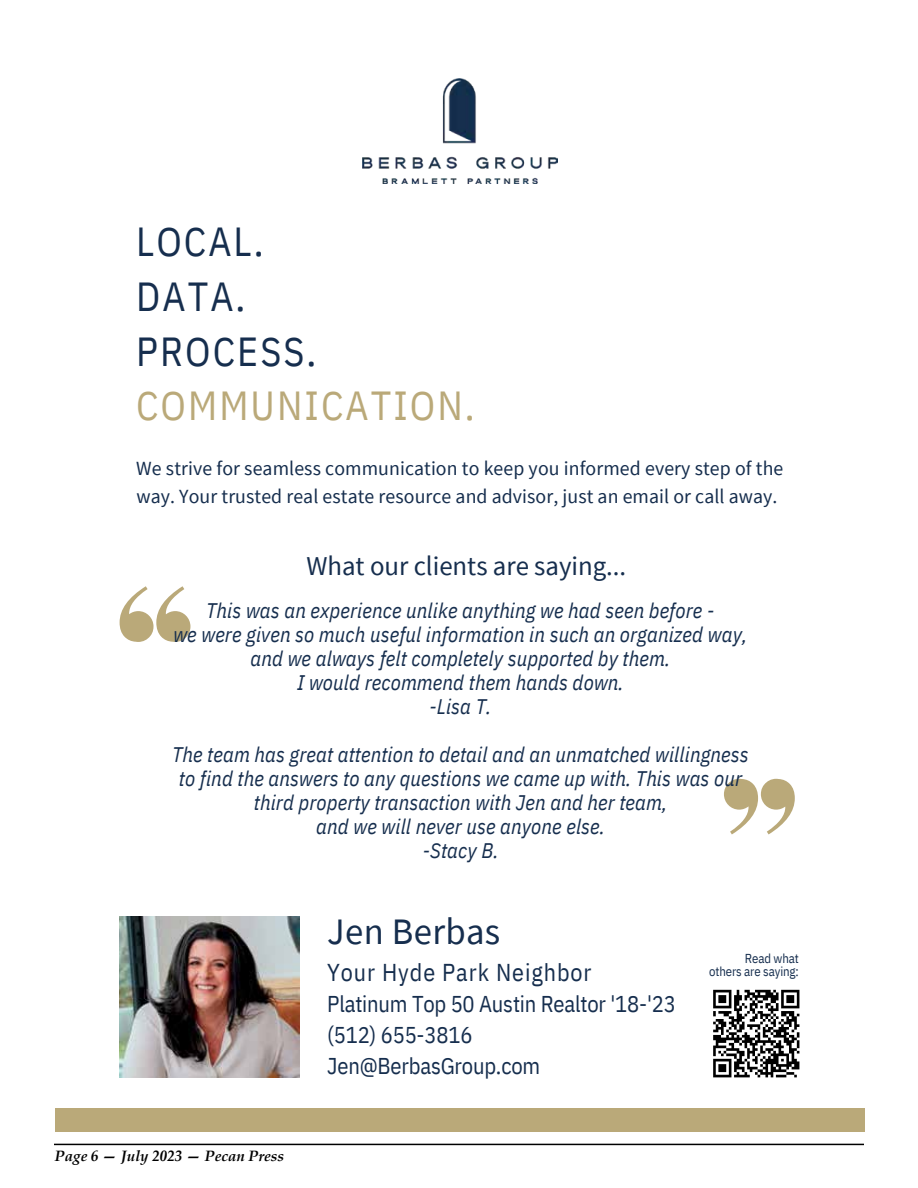
<style>
.page{position:relative;width:918px;height:1188px;background:#fff}
.page>*{position:absolute;margin:0;border:0;box-sizing:border-box;transform-origin:0 0}
.t1{font:40.5px/54.8px "IBM Plex Sans Cond";letter-spacing:.05em;color:#162e4e}
.t2{font:40.5px "IBM Plex Sans Cond";letter-spacing:.05em;color:#baa979}
.t3{font:37.35px "Source Sans Pro";letter-spacing:.01em;color:#162e4e}
.t4{font:27.3px "Source Sans Pro";color:#162e4e}
.t5{font:24.3px "IBM Plex Sans Cond";letter-spacing:.04em;color:#162e4e}
.t6{font:22.8px/30.9px "IBM Plex Sans Cond";letter-spacing:-.01em;color:#162e4e}
.t7{font:italic 21px/24px "IBM Plex Sans Cond";letter-spacing:.005em;color:#162e4e;text-align:center}
.t8{font:20.1px/27.5px "Source Sans Pro";letter-spacing:.005em;color:#162e4e}
.t9{font:italic 700 15px "Book Antiqua";color:#000}
.t10{font:12.9px "IBM Plex Sans Cond";letter-spacing:-.01em;color:#162e4e}
</style>
<div class="page">
<hr style="left:54px;top:1144px;width:810px;height:1px;background:#000">
<div style="left:55px;top:1108px;width:810px;height:23px;background:#baa979"></div>
<svg style="left:713px;top:989px;width:87px;height:89px"></svg>
<img style="left:120px;top:917px;width:180px;height:161px">
<img style="left:363px;top:78px;width:194px;height:105px">
<svg style="left:120px;top:586px;width:70px;height:56px"></svg>
<svg style="left:724px;top:779px;width:71px;height:55px"></svg>
<h1 class="t1" style="left:136px;top:211px;width:182px">LOCAL.<br>DATA.<br>PROCESS.</h1>
<h1 class="t2" style="left:136px;top:375px;width:340px">COMMUNICATION.</h1>
<p class="t8" style="left:136px;top:455px;width:649px">We strive for seamless communication to keep you informed every step of the way. Your trusted real estate resource and advisor, just an email or call away.</p>
<h3 class="t4" style="left:306px;top:548px;width:321px">What our clients are saying...</h3>
<p class="t7" style="left:173px;top:597px;width:575px">This was an experience unlike anything we had seen before -<br>we were given so much useful information in such an organized way, and we always felt completely supported by them.<br>I would recommend them hands down.<br>-Lisa T.</p>
<p class="t7" style="left:172px;top:741px;width:578px">The team has great attention to detail and an unmatched willingness to find the answers to any questions we came up with. This was our third property transaction with Jen and her team,<br>and we will never use anyone else.<br>-Stacy B.</p>
<h2 class="t3" style="left:327px;top:908px;width:175px">Jen Berbas</h2>
<p class="t9" style="left:55px;top:1147px;width:231px">Page 6 — July 2023 — Pecan Press</p>
<p class="t10" style="left:745px;top:948px;width:55px">Read what</p>
<p class="t5" style="left:327px;top:954px;width:266px">Your Hyde Park Neighbor</p>
<p class="t10" style="left:709px;top:961px;width:91px">others are saying:</p>
<p class="t6" style="left:327px;top:987px;width:350px">Platinum Top 50 Austin Realtor '18-'23 (512) 655-3816<br>Jen@BerbasGroup.com</p>
</div>
